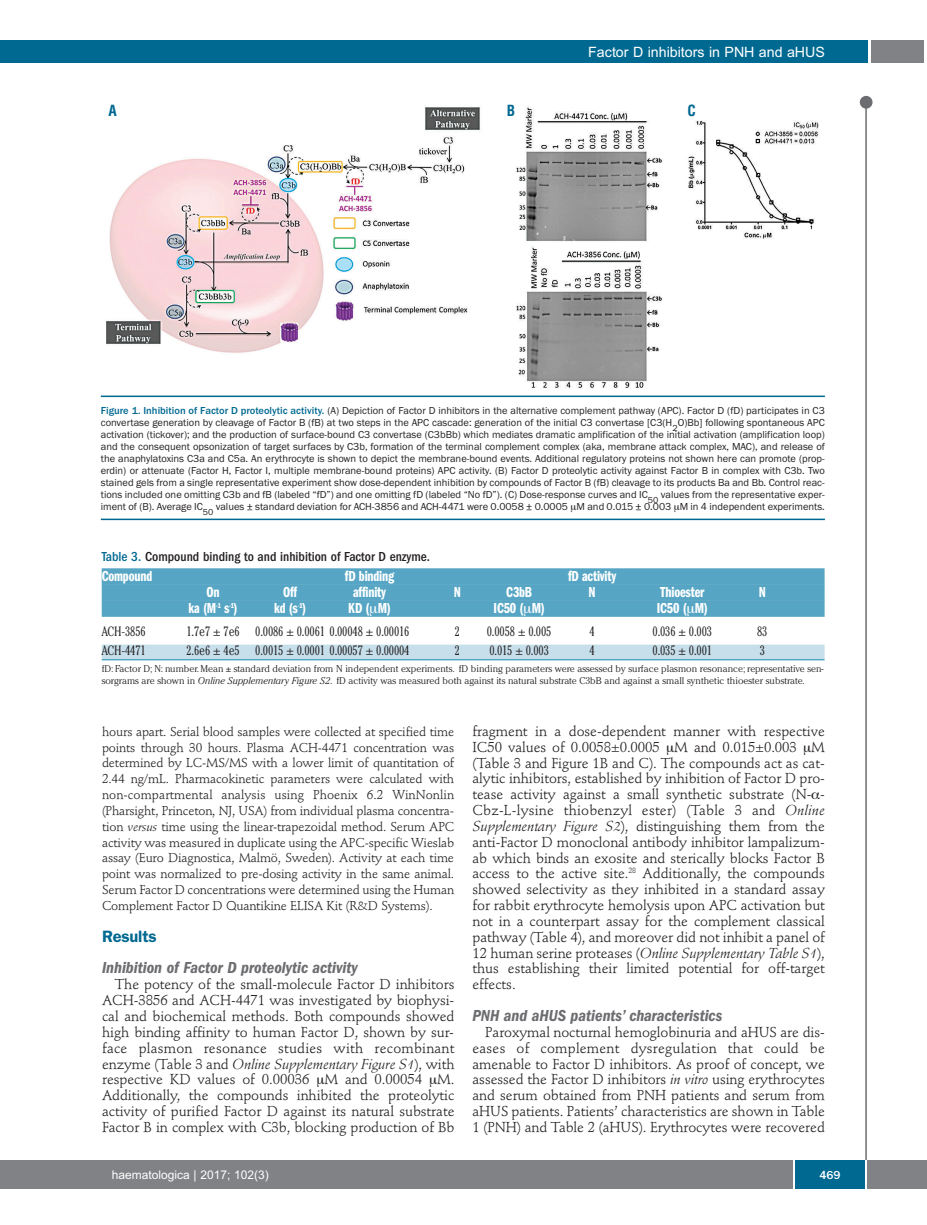
<style>
.page{position:relative;width:927px;height:1225px;background:#fff}
.page>*{position:absolute;margin:0;border:0;box-sizing:border-box;transform-origin:0 0}
.t1{font:italic 600 condensed 16.5px "Franklin Gothic";color:#6c6d70}
.t2{font:600 16.5px "Franklin Gothic";letter-spacing:-.01em;color:#006991}
.t3{font:15px "Franklin Gothic Demi Cmpr";letter-spacing:-.01em;color:#fff}
.t4{font:700 condensed 15px "Helvetica";color:#006991}
.t5{font:14.25px/15.9px "Stempel Schneidler";letter-spacing:-.005em;color:#231f20;text-align:justify}
.t6{font:14.25px "Arial";color:#fff}
.t7{font:300 condensed 13.5px "Cheltenham";letter-spacing:-.01em;color:#231f20}
.t8{font:500 condensed 13.5px "Franklin Gothic";color:#231f20}
.t9{font:12.75px/15.9px "Stempel Schneidler";letter-spacing:-.015em;color:#231f20;text-align:justify}
.t10{font:12px "Arial";color:#fff}
.t11{font:500 12px "Franklin Gothic";color:#fff}
.t12{font:10.5px/12px "Franklin Gothic";color:#231f20;text-align:justify}
.t13{font:300 9.75px/12px "Cheltenham";color:#231f20}
.s1{font-weight:500;color:#006991}
.s2{color:#006991}
.s3{font-style:italic}
</style>
<div class="page">
<div style="left:860px;top:96px;width:12px;height:13px;background:#6c6d70;border-radius:50%"></div>
<hr style="left:865px;top:98px;width:2px;height:1062px;background:#6c6d70">
<div style="left:871px;top:40px;width:52px;height:22px;background:#808285"></div>
<div style="left:18px;top:40px;width:849px;height:22px;background:#006991"></div>
<div style="left:17px;top:1160px;width:910px;height:28px;background:#808285"></div>
<div style="left:795px;top:1160px;width:70px;height:28px;background:#006991"></div>
<hr style="left:793px;top:1160px;width:2px;height:28px;background:#fff">
<hr style="left:865px;top:1160px;width:2px;height:28px;background:#fff">
<div style="left:0;top:40px;width:19px;height:22px;background:#006991"></div>
<div style="left:0;top:1160px;width:18px;height:28px;background:#808285"></div>
<img style="left:106px;top:107px;width:713px;height:281px">
<hr style="left:101px;top:395px;width:724px;height:2px;background:#006991">
<hr style="left:101px;top:518px;width:724px;height:2px;background:#006991">
<div style="left:102px;top:568px;width:723px;height:17px;background:#56a5c4"></div>
<div style="left:102px;top:584px;width:723px;height:17px;background:#56a5c4"></div>
<div style="left:102px;top:600px;width:723px;height:17px;background:#56a5c4"></div>
<div style="left:102px;top:644px;width:723px;height:15px;background:#c6dfeb"></div>
<hr style="left:102px;top:659px;width:723px;height:1px;background:#0d8aaf">
<p class="t6" style="left:588px;top:44px;width:238px">Factor D inhibitors in PNH and aHUS</p>
<p class="t4" style="left:109px;top:102px;width:10px">A</p>
<p class="t4" style="left:507px;top:102px;width:10px">B</p>
<p class="t4" style="left:687px;top:102px;width:10px">C</p>
<p class="t12" style="left:101px;top:404px;width:726px"><span class="s1">Figure 1. Inhibition of Factor D proteolytic activity.</span> (A) Depiction of Factor D inhibitors in the alternative complement pathway (APC). Factor D (fD) participates in C3 convertase generation by cleavage of Factor B (fB) at two steps in the APC cascade: generation of the initial C3 convertase [C3(H<sub>2</sub>O)Bb] following spontaneous APC activation (tickover); and the production of surface-bound C3 convertase (C3bBb) which mediates dramatic amplification of the initial activation (amplification loop) and the consequent opsonization of target surfaces by C3b, formation of the terminal complement complex (aka, membrane attack complex, MAC), and release of the anaphylatoxins C3a and C5a. An erythrocyte is shown to depict the membrane-bound events. Additional regulatory proteins not shown here can promote (prop&shy;erdin) or attenuate (Factor H, Factor I, multiple membrane-bound proteins) APC activity. (B) Factor D proteolytic activity against Factor B in complex with C3b. Two stained gels from a single representative experiment show dose-dependent inhibition by compounds of Factor B (fB) cleavage to its products Ba and Bb. Control reac&shy;tions included one omitting C3b and fB (labeled “fD”) and one omitting fD (labeled “No fD”). (C) Dose-response curves and IC<sub>50</sub> values from the representative exper&shy;iment of (B). Average IC<sub>50</sub> values ± standard deviation for ACH-3856 and ACH-4471 were 0.0058 ± 0.0005 M and 0.015 ± 0.003 M in 4 independent experiments.</p>
<p class="t8" style="left:102px;top:552px;width:330px"><span class="s2">Table 3.</span> Compound binding to and inhibition of Factor D enzyme.</p>
<p class="t3" style="left:102px;top:570px;width:52px">Compound</p>
<p class="t3" style="left:345px;top:570px;width:51px">fD binding</p>
<p class="t3" style="left:568px;top:570px;width:50px">fD activity</p>
<p class="t3" style="left:207px;top:586px;width:15px">On</p>
<p class="t3" style="left:283px;top:586px;width:16px">Off</p>
<p class="t3" style="left:353px;top:586px;width:34px">affinity</p>
<p class="t3" style="left:454px;top:586px;width:9px">N</p>
<p class="t3" style="left:506px;top:586px;width:27px">C3bB</p>
<p class="t3" style="left:589px;top:586px;width:9px">N</p>
<p class="t3" style="left:660px;top:586px;width:46px">Thioester</p>
<p class="t3" style="left:759px;top:586px;width:9px">N</p>
<p class="t3" style="left:189px;top:602px;width:51px">ka (M<sup>-1</sup> s<sup>-1</sup>)</p>
<p class="t3" style="left:274px;top:602px;width:34px">kd (s<sup>-1</sup>)</p>
<p class="t3" style="left:348px;top:602px;width:44px">KD ( M)</p>
<p class="t3" style="left:494px;top:602px;width:53px">IC50 ( M)</p>
<p class="t3" style="left:657px;top:602px;width:53px">IC50 ( M)</p>
<p class="t7" style="left:102px;top:626px;width:46px">ACH-3856</p>
<p class="t7" style="left:186px;top:626px;width:225px">1.7e7 ± 7e6 0.0086 ± 0.0061 0.00048 ± 0.00016</p>
<p class="t7" style="left:455px;top:626px;width:7px">2</p>
<p class="t7" style="left:487px;top:626px;width:66px">0.0058 ± 0.005</p>
<p class="t7" style="left:589px;top:626px;width:7px">4</p>
<p class="t7" style="left:653px;top:626px;width:61px">0.036 ± 0.003</p>
<p class="t7" style="left:757px;top:626px;width:12px">83</p>
<p class="t7" style="left:102px;top:646px;width:46px">ACH-4471</p>
<p class="t7" style="left:186px;top:646px;width:225px">2.6e6 ± 4e5 0.0015 ± 0.0001 0.00057 ± 0.00004</p>
<p class="t7" style="left:455px;top:646px;width:7px">2</p>
<p class="t7" style="left:489px;top:646px;width:61px">0.015 ± 0.003</p>
<p class="t7" style="left:589px;top:646px;width:7px">4</p>
<p class="t7" style="left:653px;top:646px;width:61px">0.035 ± 0.001</p>
<p class="t7" style="left:760px;top:646px;width:7px">3</p>
<p class="t13" style="left:102px;top:663px;width:723px">fD: Factor D; N: number. Mean ± standard deviation from N independent experiments. fD binding parameters were assessed by surface plasmon resonance; representative sen&shy;sorgrams are shown in <span class="s3">Online Supplementary Figure S2</span>. fD activity was measured both against its natural substrate C3bB and against a small synthetic thioester substrate.</p>
<p class="t9" style="left:102px;top:724px;width:354px">hours apart. Serial blood samples were collected at specified time points through 30 hours. Plasma ACH-4471 concentration was determined by LC-MS/MS with a lower limit of quantitation of 2.44 ng/mL. Pharmacokinetic parameters were calculated with non-compartmental analysis using Phoenix 6.2 WinNonlin (Pharsight, Princeton, NJ, USA) from individual plasma concentra&shy;tion <span class="s3">versus</span> time using the linear-trapezoidal method. Serum APC activity was measured in duplicate using the APC-specific Wieslab assay (Euro Diagnostica, Malmö, Sweden). Activity at each time point was normalized to pre-dosing activity in the same animal.<br>Serum Factor D concentrations were determined using the Human Complement Factor D Quantikine ELISA Kit (R&amp;D Systems).</p>
<p class="t2" style="left:102px;top:930px;width:56px">Results</p>
<p class="t1" style="left:102px;top:962px;width:257px">Inhibition of Factor D proteolytic activity</p>
<p class="t5" style="left:102px;top:978px;width:354px;text-indent:13px">The potency of the small-molecule Factor D inhibitors ACH-3856 and ACH-4471 was investigated by biophysi&shy;cal and biochemical methods. Both compounds showed high binding affinity to human Factor D, shown by sur&shy;face plasmon resonance studies with recombinant enzyme (Table 3 and <span class="s3">Online Supplementary Figure S1</span>), with respective KD values of 0.00036 M and 0.00054 M.<br>Additionally, the compounds inhibited the proteolytic activity of purified Factor D against its natural substrate Factor B in complex with C3b, blocking production of Bb</p>
<p class="t5" style="left:472px;top:724px;width:354px">fragment in a dose-dependent manner with respective IC50 values of 0.0058±0.0005 M and 0.015±0.003 M (Table 3 and Figure 1B and C). The compounds act as cat&shy;alytic inhibitors, established by inhibition of Factor D pro&shy;tease activity against a small synthetic substrate (N- - Cbz-L-lysine thiobenzyl ester) (Table 3 and <span class="s3">Online Supplementary Figure S2</span>), distinguishing them from the anti-Factor D monoclonal antibody inhibitor lampalizum&shy;ab which binds an exosite and sterically blocks Factor B access to the active site.<sup>28</sup> Additionally, the compounds showed selectivity as they inhibited in a standard assay for rabbit erythrocyte hemolysis upon APC activation but not in a counterpart assay for the complement classical pathway (Table 4), and moreover did not inhibit a panel of 12 human serine proteases (<span class="s3">Online Supplementary Table S1</span>), thus establishing their limited potential for off-target effects.</p>
<p class="t1" style="left:472px;top:1009px;width:251px">PNH and aHUS patients’ characteristics</p>
<p class="t5" style="left:472px;top:1025px;width:354px;text-indent:13px">Paroxymal nocturnal hemoglobinuria and aHUS are dis&shy;eases of complement dysregulation that could be amenable to Factor D inhibitors. As proof of concept, we assessed the Factor D inhibitors <span class="s3">in vitro</span> using erythrocytes and serum obtained from PNH patients and serum from aHUS patients. Patients’ characteristics are shown in Table 1 (PNH) and Table 2 (aHUS). Erythrocytes were recovered</p>
<p class="t10" style="left:112px;top:1167px;width:158px">haematologica | 2017; 102(3)</p>
<p class="t11" style="left:819px;top:1167px;width:23px">469</p>
</div>
